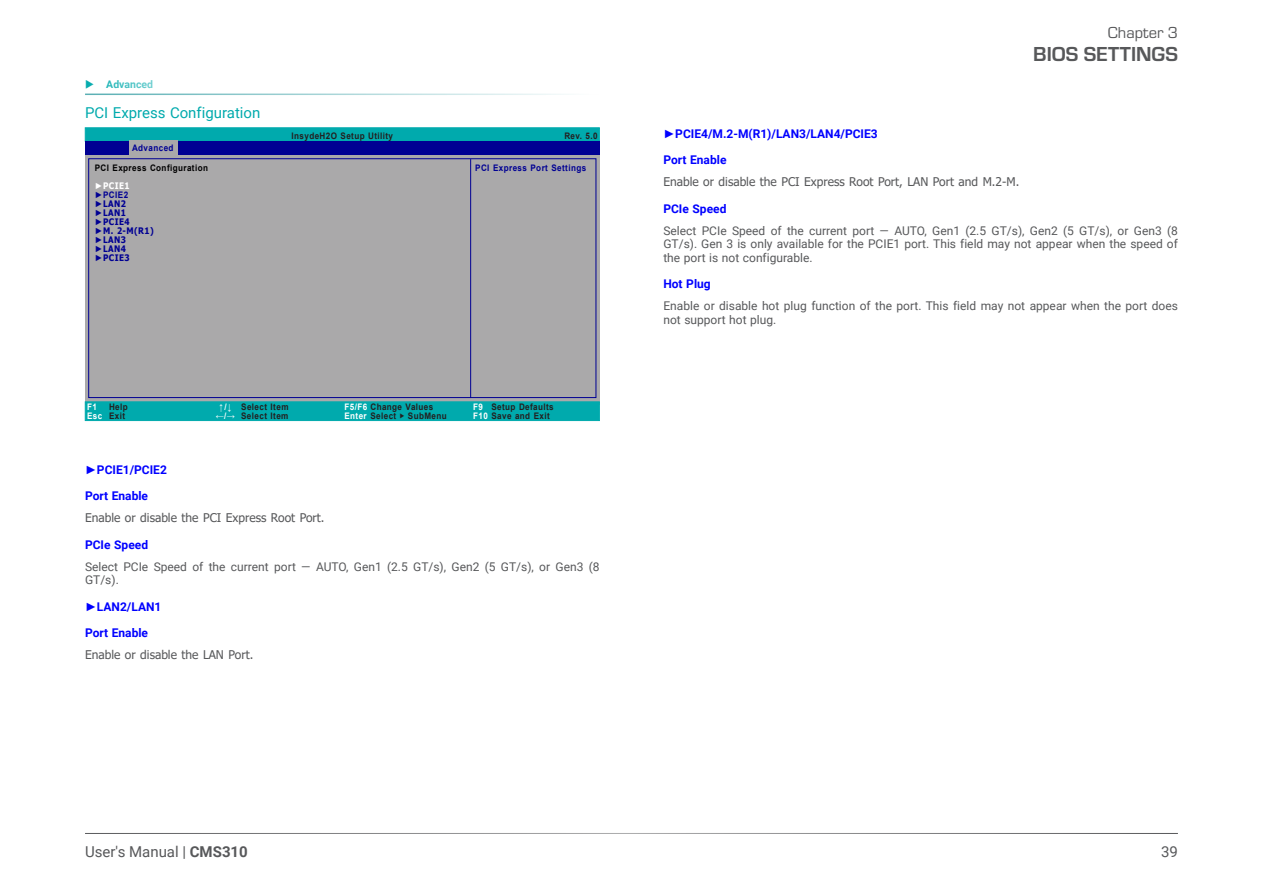
<style>
.page{position:relative;width:1263px;height:893px;background:#fff}
.page>*{position:absolute;margin:0;border:0;box-sizing:border-box;transform-origin:0 0}
.t1{font:700 21px "Eurostile";color:#57585a}
.t2{font:16.5px "Eurostile";color:#57585a}
.Heading_3{font:15px "Roboto";color:#00aaad}
.t3{font:15px "Roboto";color:#57585a}
.Body_Text{font:12px/13.5px "Roboto";color:#57585a}
.Body_Text-2{font:12px "Tahoma";color:#57585a}
.BIOS_Item{font:700 12px "Roboto";color:#00f}
.t4{font:700 10.5px "Roboto";color:#00aaad}
.t5{font:700 9px/9px "Arial";letter-spacing:.05em;color:#231f20;scale:.9 1}
.t6{font:700 9px "Tahoma";letter-spacing:.05em;color:#000093;scale:.9 1}
.t7{font:700 9px "Arial";letter-spacing:.05em;color:#000093;scale:.9 1}
.t8{font:700 9px "Arial";letter-spacing:.05em;color:#000;scale:.9 1}
.t9{font:700 9px "Tahoma";letter-spacing:.05em;color:#fff;scale:.9 1}
.t10{font:700 9px "Arial";color:#fff;scale:.9 1}
.s1{font-family:"Tahoma"}
.s2{color:#fff}
.s3{font-weight:700}
</style>
<div class="page">
<hr style="left:85px;top:833px;width:1093px;height:1px;background:#57585a">
<hr style="left:85px;top:94px;width:515px;height:1px;background:#2e9aa0">
<div style="left:85px;top:141px;width:515px;height:264px;background:#aaa9aa"></div>
<div style="left:85px;top:128px;width:515px;height:13px;background:#00aaad"></div>
<div style="left:85px;top:141px;width:515px;height:14px;background:#000093"></div>
<div style="left:85px;top:402px;width:515px;height:19px;background:#00aaad"></div>
<div style="left:88px;top:158px;width:508px;height:240px;border:1px solid #000093"></div>
<hr style="left:470px;top:159px;width:1px;height:239px;background:#000093">
<div style="left:129px;top:141px;width:49px;height:15px;background:#aaa9aa"></div>
<p class="t4" style="left:106px;top:76px;width:48px">Advanced</p>
<p class="Heading_3" style="left:85px;top:102px;width:177px">PCI Express Configuration</p>
<p class="t7" style="left:132px;top:142px;width:48px">Advanced</p>
<p class="t5" style="left:291px;top:131px;width:114px">InsydeH2O Setup Utility</p>
<p class="t5" style="left:564px;top:131px;width:39px">Rev. 5.0</p>
<p class="t8" style="left:95px;top:161px;width:127px">PCI Express Configuration</p>
<p class="t7" style="left:475px;top:161px;width:125px">PCI Express Port Settings</p>
<p class="t9" style="left:95px;top:179px;width:40px">►PCIE1</p>
<p class="t7" style="left:95px;top:188px;width:39px"><span class="s1">►</span>PCIE2</p>
<p class="t6" style="left:95px;top:197px;width:36px">►LAN2</p>
<p class="t6" style="left:95px;top:206px;width:36px">►LAN1</p>
<p class="t6" style="left:95px;top:215px;width:40px">►PCIE4</p>
<p class="t6" style="left:95px;top:224px;width:67px">►M. 2-M(R1)</p>
<p class="t6" style="left:95px;top:233px;width:36px">►LAN3</p>
<p class="t6" style="left:95px;top:242px;width:36px">►LAN4</p>
<p class="t6" style="left:95px;top:251px;width:40px">►PCIE3</p>
<p class="t10" style="left:87px;top:400px;width:12px">F1</p>
<p class="t5" style="left:109px;top:402px;width:22px">Help</p>
<p class="t5" style="left:87px;top:411px;width:44px"><span class="s2">Esc</span> Exit</p>
<p class="t5" style="left:219px;top:402px;width:78px"><span class="s2">↑/↓</span> Select Item</p>
<p class="t5" style="left:216px;top:411px;width:82px"><span class="s2">←/→</span> Select Item</p>
<p class="t5" style="left:344px;top:402px;width:115px"><span class="s2">F5/F6</span> Change Values<br><span class="s2">Enter</span> Select ◆ SubMenu</p>
<p class="t5" style="left:473px;top:402px;width:91px"><span class="s2">F9</span> Setup Defaults</p>
<p class="t5" style="left:473px;top:411px;width:87px"><span class="s2">F10</span> Save and Exit</p>
<p class="BIOS_Item" style="left:85px;top:461px;width:83px"><span class="s1">►</span>PCIE1/PCIE2</p>
<p class="BIOS_Item" style="left:85px;top:488px;width:65px">Port Enable</p>
<p class="Body_Text-2" style="left:85px;top:510px;width:241px">Enable or disable the PCI Express Root Port.</p>
<p class="BIOS_Item" style="left:85px;top:536px;width:65px">PCIe Speed</p>
<p class="Body_Text" style="left:85px;top:559px;width:516px">Select PCIe Speed of the current port — AUTO, Gen1 (2.5 GT/s), Gen2 (5 GT/s), or Gen3 (8<br>GT/s).</p>
<p class="BIOS_Item" style="left:85px;top:598px;width:78px"><span class="s1">►</span>LAN2/LAN1</p>
<p class="BIOS_Item" style="left:85px;top:625px;width:65px">Port Enable</p>
<p class="Body_Text-2" style="left:85px;top:647px;width:170px">Enable or disable the LAN Port.</p>
<h2 class="t2" style="left:1108px;top:22px;width:72px">Chapter 3</h2>
<h1 class="t1" style="left:1033px;top:39px;width:146px">BIOS SETTINGS</h1>
<p class="BIOS_Item" style="left:663px;top:125px;width:216px"><span class="s1">►</span>PCIE4/M.2-M(R1)/LAN3/LAN4/PCIE3</p>
<p class="BIOS_Item" style="left:663px;top:152px;width:65px">Port Enable</p>
<p class="Body_Text-2" style="left:663px;top:174px;width:357px">Enable or disable the PCI Express Root Port, LAN Port and M.2-M.</p>
<p class="BIOS_Item" style="left:663px;top:200px;width:65px">PCIe Speed</p>
<p class="Body_Text" style="left:663px;top:223px;width:516px;text-align:justify">Select PCIe Speed of the current port — AUTO, Gen1 (2.5 GT/s), Gen2 (5 GT/s), or Gen3 (8<br>GT/s). Gen 3 is only available for the PCIE1 port. This field may not appear when the speed of the port is not configurable.</p>
<p class="BIOS_Item" style="left:663px;top:276px;width:49px">Hot Plug</p>
<p class="Body_Text" style="left:663px;top:299px;width:516px">Enable or disable hot plug function of the port. This field may not appear when the port does not support hot plug.</p>
<p class="t3" style="left:85px;top:841px;width:164px">User's Manual | <span class="s3">CMS310</span></p>
<p class="t3" style="left:1161px;top:841px;width:18px">39</p>
</div>
